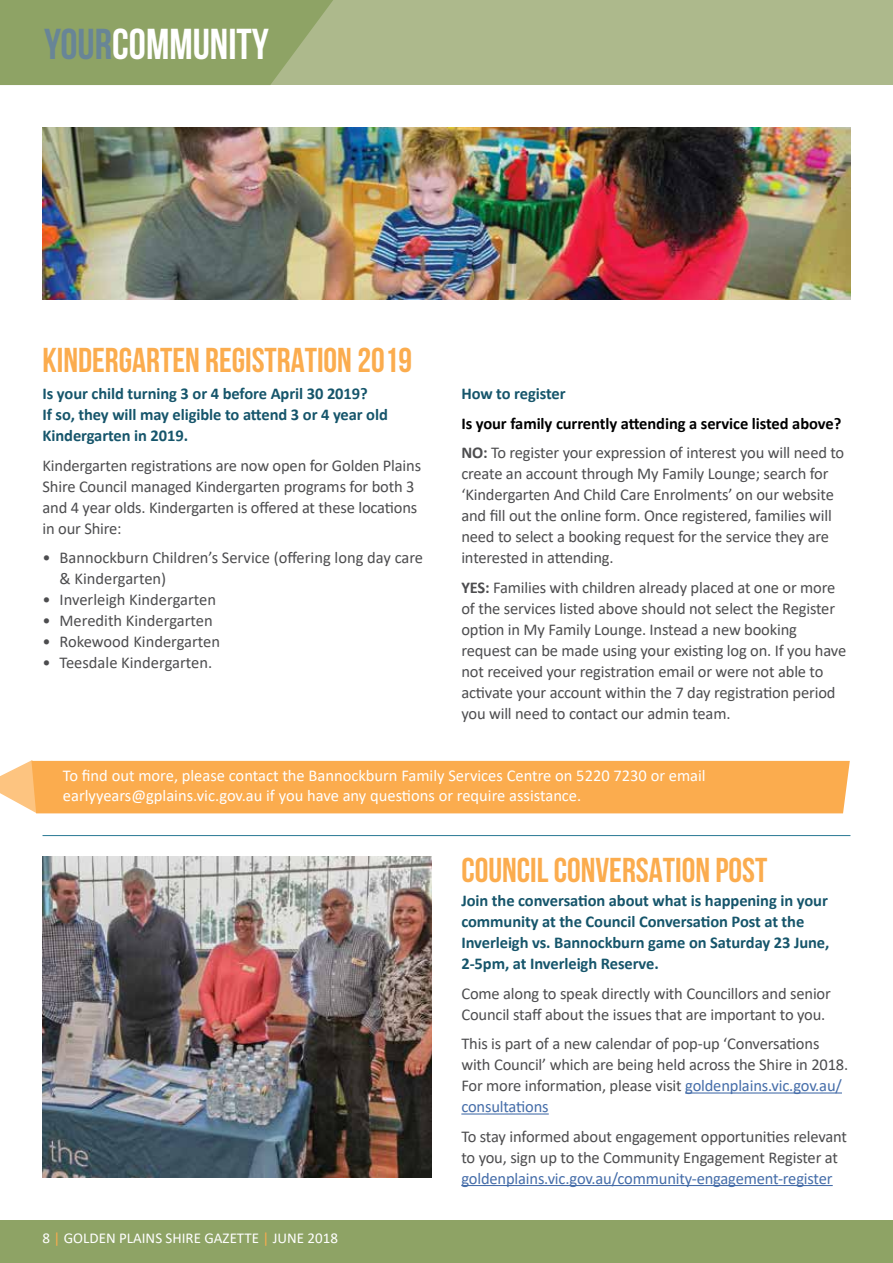
<style>
.page{position:relative;width:893px;height:1263px;background:#fff}
.page>*{position:absolute;margin:0;border:0;box-sizing:border-box;transform-origin:0 0}
.t1{font:700 43.2px "Bebas Neue";color:#fff}
.t2{font:700 34.5px "Bebas Neue";color:#fbac4e}
.t3{font:16.5px/21px "Calibri";letter-spacing:-.01em;color:#4d4d4f}
.t4{font:700 16.5px/21px "Calibri";letter-spacing:-.005em;color:#16556b}
.t5{font:16.5px/19.8px "Calibri";color:#fff}
.t6{font:700 16.5px/29.5px "Calibri";letter-spacing:-.005em;color:#000}
.t7{font:16.5px "Calibri";letter-spacing:-.01em;color:#456da9}
.t8{font:15px "Calibri";color:#fff}
.s1{color:#688597}
.s2{color:#4d4d4f}
.s3{font-weight:400;color:#4d4d4f}
.s4{font-weight:700}
.s5{color:#fbac4e}
.s6{color:#456da9}
</style>
<div class="page">
<div style="left:0;top:1220px;width:893px;height:43px;background:#8ea365"></div>
<div style="left:0;top:0;width:893px;height:85px;background:#adb98c"></div>
<svg style="left:0;top:0;width:333px;height:85px;background:#90a568"></svg>
<hr style="left:43px;top:835px;width:807px;height:1px;background:#287894">
<img style="left:43px;top:128px;width:807px;height:172px">
<hr style="left:685px;top:1092px;width:157px;height:1px;background:#456da9">
<hr style="left:461px;top:1113px;width:88px;height:1px;background:#456da9">
<hr style="left:461px;top:1185px;width:372px;height:1px;background:#456da9">
<img style="left:43px;top:856px;width:389px;height:322px">
<div style="left:0;top:760px;width:850px;height:53px;background:#fbac4e"></div>
<h1 class="t1" style="left:44px;top:21px;width:226px"><span class="s1">YOUR</span>COMMUNITY</h1>
<h2 class="t2" style="left:43px;top:341px;width:371px">KINDERGARTEN REGISTRATION 2019</h2>
<p class="t4" style="left:43px;top:383px;width:347px">Is your child turning 3 or 4 before April 30 2019?<br>If so, they will may eligible to attend 3 or 4 year old<br>Kindergarten in 2019.</p>
<p class="t3" style="left:43px;top:454px;width:380px">Kindergarten registrations are now open for Golden Plains Shire Council managed Kindergarten programs for both 3 and 4 year olds. Kindergarten is offered at these locations in our Shire:</p>
<p class="t3" style="left:60px;top:547px;width:365px;text-indent:-17px">• Bannockburn Children’s Service (offering long day care &amp; Kindergarten)</p>
<p class="t3" style="left:43px;top:589px;width:175px">• Inverleigh Kindergarten</p>
<p class="t3" style="left:43px;top:610px;width:172px">• Meredith Kindergarten</p>
<p class="t3" style="left:43px;top:631px;width:179px">• Rokewood Kindergarten</p>
<p class="t3" style="left:43px;top:652px;width:171px">• Teesdale Kindergarten.</p>
<p class="t4" style="left:461px;top:383px;width:106px">How to register</p>
<p class="t6" style="left:461px;top:408px;width:384px">Is your family currently attending a service listed above?<br><span class="s2">NO:</span> <span class="s3">To register your expression of interest you will need to</span></p>
<p class="t3" style="left:461px;top:463px;width:374px">create an account through My Family Lounge; search for ‘Kindergarten And Child Care Enrolments’ on our website and fill out the online form. Once registered, families will need to select a booking request for the service they are interested in attending.</p>
<p class="t3" style="left:461px;top:576px;width:386px"><span class="s4">YES:</span> Families with children already placed at one or more of the services listed above should not select the Register option in My Family Lounge. Instead a new booking request can be made using your existing log on. If you have not received your registration email or were not able to activate your account within the 7 day registration period you will need to contact our admin team.</p>
<p class="t5" style="left:63px;top:765px;width:644px">To find out more, please contact the Bannockburn Family Services Centre on 5220 7230 or email earlyyears@gplains.vic.gov.au if you have any questions or require assistance.</p>
<p class="t8" style="left:43px;top:1228px;width:297px">8 <span class="s5">|</span> GOLDEN PLAINS SHIRE GAZETTE <span class="s5">|</span> JUNE 2018</p>
<h2 class="t2" style="left:461px;top:851px;width:308px">COUNCIL CONVERSATION POST</h2>
<p class="t4" style="left:461px;top:890px;width:370px">Join the conversation about what is happening in your community at the Council Conversation Post at the Inverleigh vs. Bannockburn game on Saturday 23 June, 2-5pm, at Inverleigh Reserve.</p>
<p class="t3" style="left:461px;top:982px;width:371px">Come along to speak directly with Councillors and senior<br>Council staff about the issues that are important to you.</p>
<p class="t3" style="left:461px;top:1033px;width:388px">This is part of a new calendar of pop-up ‘Conversations with Council’ which are being held across the Shire in 2018.<br>For more information, please visit <span class="s6">goldenplains.vic.gov.au/ consultations</span></p>
<p class="t3" style="left:461px;top:1125px;width:387px">To stay informed about engagement opportunities relevant to you, sign up to the Community Engagement Register at</p>
<p class="t7" style="left:461px;top:1167px;width:373px">goldenplains.vic.gov.au/community-engagement-register</p>
</div>
